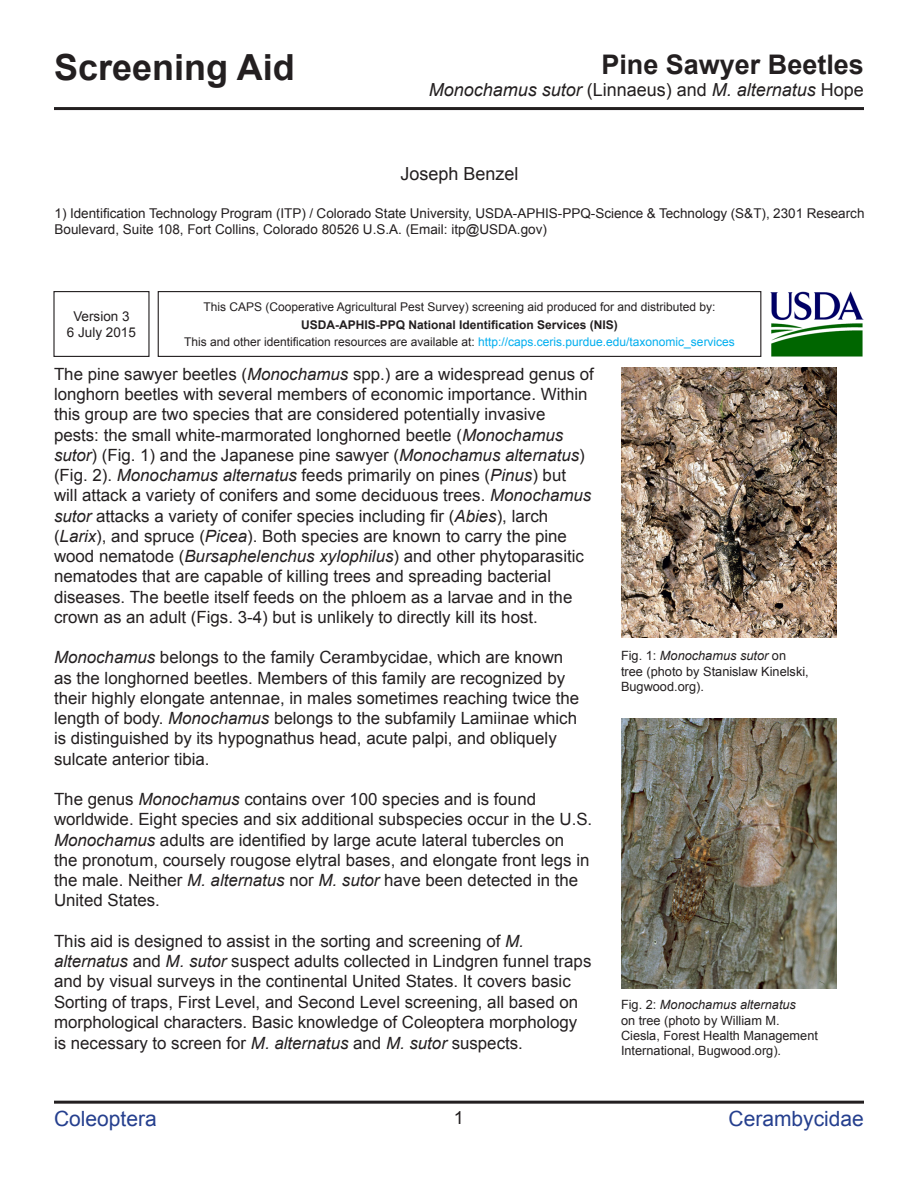
<style>
.page{position:relative;width:918px;height:1188px;background:#fff}
.page>*{position:absolute;margin:0;border:0;box-sizing:border-box;transform-origin:0 0}
.t1{font:700 36px "Arial";color:#231f20}
.t2{font:700 27px "Arial";color:#231f20}
.t3{font:21px "Arial";color:#253f8e}
.t4{font:italic 18px "Arial";color:#231f20}
.t5{font:18px "Arial";color:#231f20}
.t6{font:16.8px/20.2px "Arial";color:#231f20}
.t7{font:13.5px/16.2px "Arial";color:#231f20}
.t8{font:12.75px/15.3px "Arial";color:#231f20}
.t9{font:12px "Arial";color:#231f20}
.t10{font:700 12px "Arial";color:#231f20}
.s1{font-style:normal}
.s2{color:#00aeef}
.s3{font-style:italic}
</style>
<div class="page">
<hr style="left:54px;top:1101px;width:810px;height:3px;background:#231f20">
<hr style="left:54px;top:107px;width:810px;height:3px;background:#231f20">
<div style="left:158px;top:291px;width:603px;height:66px;border:1px solid #231f20"></div>
<img style="left:770px;top:292px;width:94px;height:64px">
<div style="left:53px;top:291px;width:97px;height:66px;border:1px solid #231f20"></div>
<img style="left:621px;top:367px;width:216px;height:270px">
<img style="left:621px;top:719px;width:216px;height:270px">
<p class="t1" style="left:54px;top:44px;width:242px">Screening Aid</p>
<h2 class="t2" style="left:601px;top:47px;width:264px">Pine Sawyer Beetles</h2>
<p class="t4" style="left:429px;top:78px;width:437px">Monochamus sutor <span class="s1">(Linnaeus) and</span> M. alternatus <span class="s1">Hope</span></p>
<p class="t5" style="left:401px;top:162px;width:120px">Joseph Benzel</p>
<p class="t7" style="left:55px;top:205px;width:811px">1) Identification Technology Program (ITP) / Colorado State University, USDA-APHIS-PPQ-Science &amp; Technology (S&amp;T), 2301 Research<br>Boulevard, Suite 108, Fort Collins, Colorado 80526 U.S.A. (Email: itp@USDA.gov)</p>
<p class="t7" style="left:73px;top:308px;width:58px">Version 3</p>
<p class="t7" style="left:67px;top:324px;width:71px">6 July 2015</p>
<p class="t9" style="left:203px;top:299px;width:514px">This CAPS (Cooperative Agricultural Pest Survey) screening aid produced for and distributed by:</p>
<p class="t10" style="left:301px;top:317px;width:318px">USDA-APHIS-PPQ National Identification Services (NIS)</p>
<p class="t9" style="left:184px;top:334px;width:552px">This and other identification resources are available at: <span class="s2">http://caps.ceris.purdue.edu/taxonomic_services</span></p>
<p class="t6" style="left:54px;top:364px;width:541px">The pine sawyer beetles (<span class="s3">Monochamus</span> spp.) are a widespread genus of longhorn beetles with several members of economic importance. Within this group are two species that are considered potentially invasive pests: the small white-marmorated longhorned beetle (<span class="s3">Monochamus sutor</span>) (Fig. 1) and the Japanese pine sawyer (<span class="s3">Monochamus alternatus</span>) (Fig. 2). <span class="s3">Monochamus alternatus</span> feeds primarily on pines (<span class="s3">Pinus</span>) but<br>will attack a variety of conifers and some deciduous trees. <span class="s3">Monochamus sutor</span> attacks a variety of conifer species including fir (<span class="s3">Abies</span>), larch (<span class="s3">Larix</span>), and spruce (<span class="s3">Picea</span>). Both species are known to carry the pine wood nematode (<span class="s3">Bursaphelenchus xylophilus</span>) and other phytoparasitic nematodes that are capable of killing trees and spreading bacterial diseases. The beetle itself feeds on the phloem as a larvae and in the crown as an adult (Figs. 3-4) but is unlikely to directly kill its host.</p>
<p class="t6" style="left:54px;top:647px;width:527px"><span class="s3">Monochamus</span> belongs to the family Cerambycidae, which are known as the longhorned beetles. Members of this family are recognized by their highly elongate antennae, in males sometimes reaching twice the length of body. <span class="s3">Monochamus</span> belongs to the subfamily Lamiinae which is distinguished by its hypognathus head, acute palpi, and obliquely sulcate anterior tibia.</p>
<p class="t6" style="left:54px;top:789px;width:540px">The genus <span class="s3">Monochamus</span> contains over 100 species and is found worldwide. Eight species and six additional subspecies occur in the U.S.<br><span class="s3">Monochamus</span> adults are identified by large acute lateral tubercles on<br>the pronotum, coursely rougose elytral bases, and elongate front legs in the male. Neither <span class="s3">M. alternatus</span> nor <span class="s3">M. sutor</span> have been detected in the United States.</p>
<p class="t6" style="left:54px;top:931px;width:539px">This aid is designed to assist in the sorting and screening of <span class="s3">M. alternatus</span> and <span class="s3">M. sutor</span> suspect adults collected in Lindgren funnel traps and by visual surveys in the continental United States. It covers basic Sorting of traps, First Level, and Second Level screening, all based on morphological characters. Basic knowledge of Coleoptera morphology is necessary to screen for <span class="s3">M. alternatus</span> and <span class="s3">M. sutor</span> suspects.</p>
<p class="t8" style="left:621px;top:648px;width:189px">Fig. 1: <span class="s3">Monochamus sutor</span> on tree (photo by Stanislaw Kinelski,<br>Bugwood.org).</p>
<p class="t8" style="left:621px;top:997px;width:198px">Fig. 2: <span class="s3">Monochamus alternatus<br></span>on tree (photo by William M.<br>Ciesla, Forest Health Management<br>International, Bugwood.org).</p>
<p class="t3" style="left:54px;top:1105px;width:104px">Coleoptera</p>
<p class="t5" style="left:454px;top:1106px;width:12px">1</p>
<p class="t3" style="left:729px;top:1105px;width:137px">Cerambycidae</p>
</div>
